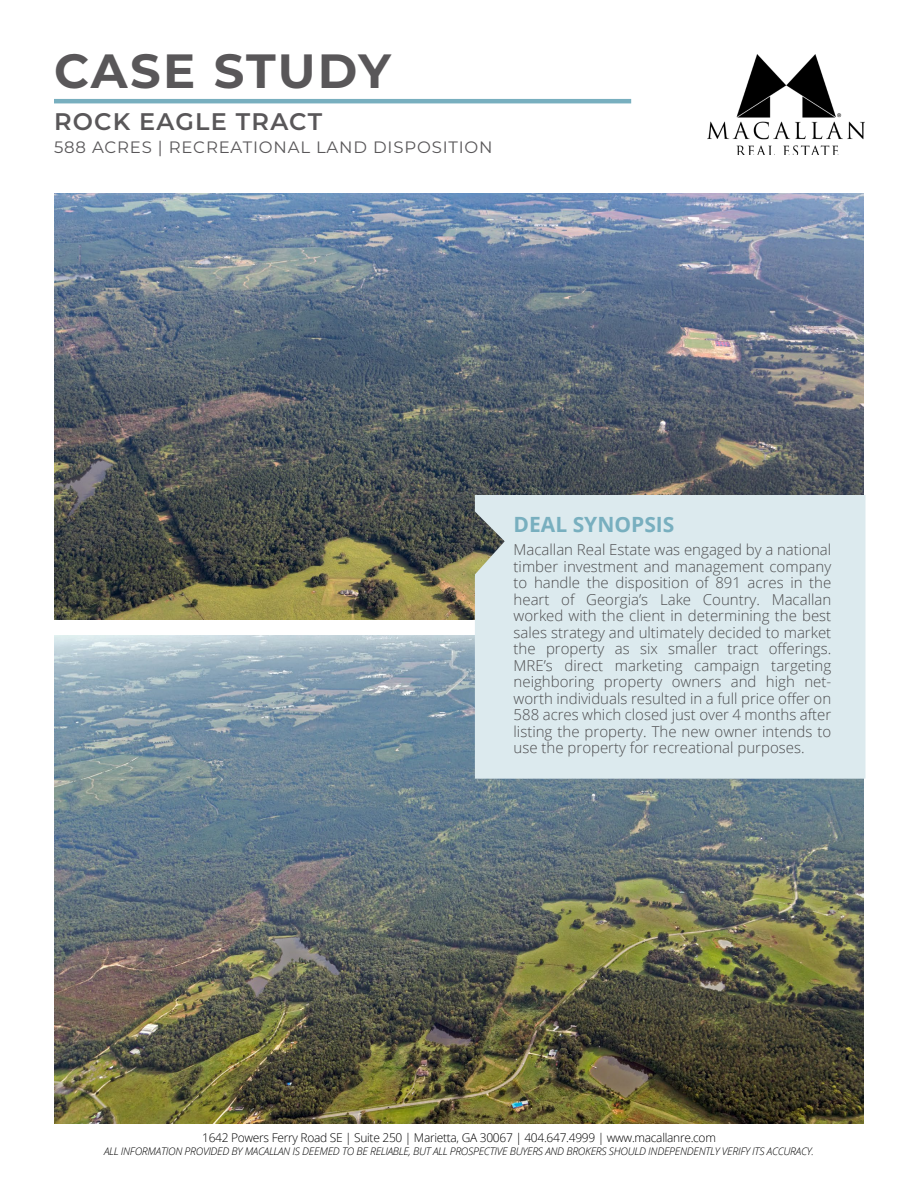
<style>
.page{position:relative;width:918px;height:1188px;background:#fff}
.page>*{position:absolute;margin:0;border:0;box-sizing:border-box;transform-origin:0 0}
.t1{font:700 48px "Montserrat";letter-spacing:.04em;color:#595759}
.t2{font:600 24px "Montserrat";letter-spacing:.05em;color:#595759}
.t3{font:700 21px "Open Sans";color:#78afbf}
.t4{font:16.5px "Montserrat";letter-spacing:.05em;color:#595759}
.t5{font:300 15px/16.5px "Open Sans";color:#4d4d4f;text-align:justify}
.t6{font:300 12px "Open Sans";letter-spacing:-.025em;color:#000}
.t7{font:italic 300 10.5px "Open Sans";letter-spacing:-.025em;color:#000}
</style>
<div class="page">
<img style="left:54px;top:635px;width:810px;height:488px">
<img style="left:54px;top:193px;width:810px;height:427px">
<div style="left:475px;top:495px;width:391px;height:284px;background:#dceaee"></div>
<hr style="left:54px;top:99px;width:577px;height:4px;background:#78afbf">
<img style="left:707px;top:54px;width:158px;height:101px">
<h1 class="t1" style="left:54px;top:36px;width:339px">CASE STUDY</h1>
<h2 class="t2" style="left:54px;top:105px;width:270px">ROCK EAGLE TRACT</h2>
<p class="t4" style="left:54px;top:135px;width:440px">588 ACRES | RECREATIONAL LAND DISPOSITION</p>
<h3 class="t3" style="left:514px;top:510px;width:162px">DEAL SYNOPSIS</h3>
<p class="t5" style="left:514px;top:541px;width:319px">Macallan Real Estate was engaged by a national timber investment and management company to handle the disposition of 891 acres in the heart of Georgia’s Lake Country. Macallan worked with the client in determining the best sales strategy and ultimately decided to market the property as six smaller tract offerings.<br>MRE’s direct marketing campaign targeting neighboring property owners and high net&shy;worth individuals resulted in a full price offer on 588 acres which closed just over 4 months after listing the property. The new owner intends to use the property for recreational purposes.</p>
<p class="t6" style="left:202px;top:1130px;width:515px">1642 Powers Ferry Road SE | Suite 250 | Marietta, GA 30067 | 404.647.4999 | www.macallanre.com</p>
<p class="t7" style="left:104px;top:1144px;width:711px">ALL INFORMATION PROVIDED BY MACALLAN IS DEEMED TO BE RELIABLE, BUT ALL PROSPECTIVE BUYERS AND BROKERS SHOULD INDEPENDENTLY VERIFY ITS ACCURACY.</p>
</div>
